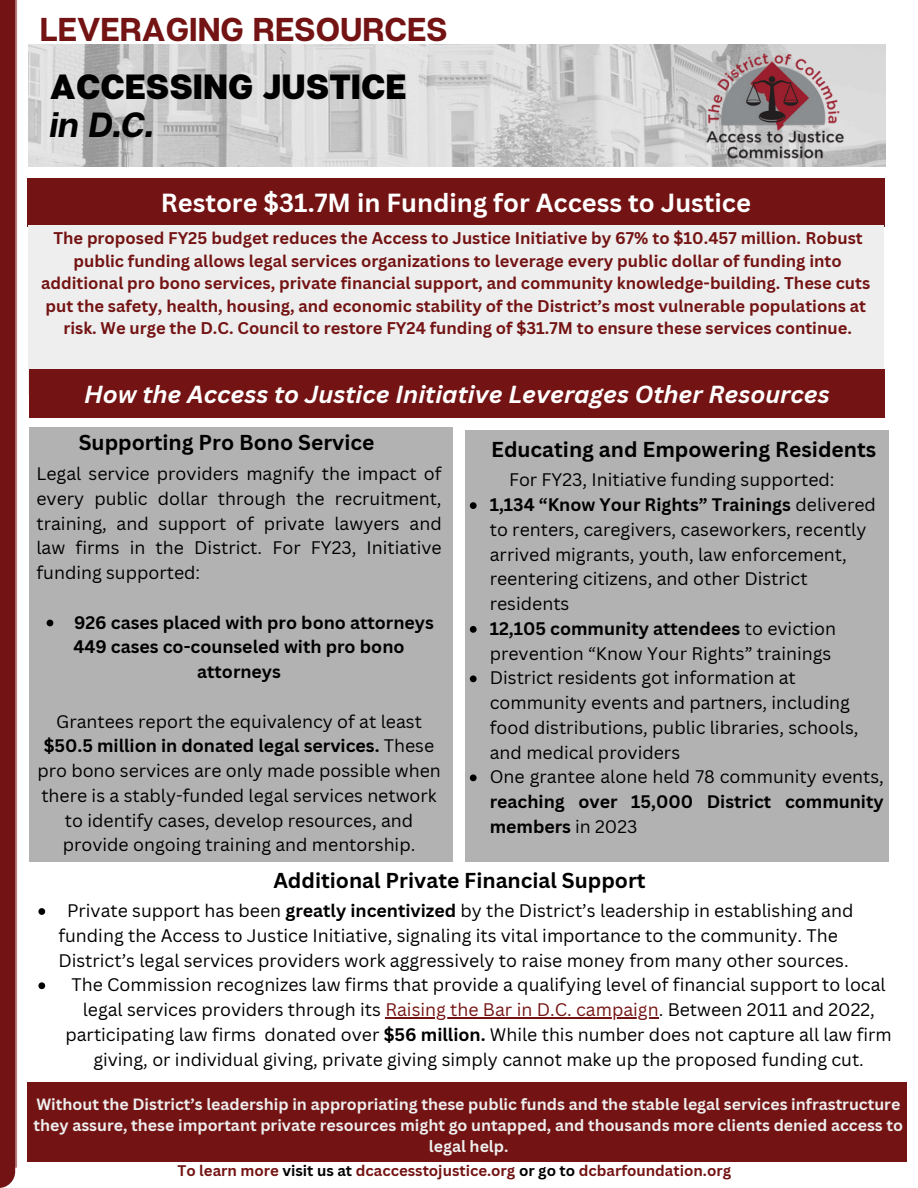
<style>
.page{position:relative;width:918px;height:1188px;background:#fff}
.page>*{position:absolute;margin:0;border:0;box-sizing:border-box;transform-origin:0 0}
.t1{font:800 34.95px "Articulat CF";color:#000}
.t2{font:italic 700 34.95px "Articulat CF";color:#000}
.t3{font:700 33px "Articulat CF";color:#741313}
.t4{font:700 25.5px "Canva Sans";color:#fff}
.t5{font:italic 700 24px "Canva Sans";color:#fff}
.t6{font:700 21px "Canva Sans";color:#000}
.t7{font:17.7px/24.8px "Canva Sans";color:#000}
.t8{font:700 17.7px/24.8px "Canva Sans";color:#000;text-align:center}
.t9{font:700 16.5px/22.5px "Canva Sans";color:#741313;text-align:center}
.t10{font:700 15.9px/21.3px "Canva Sans";color:#eee;text-align:center}
.t11{font:700 15px "Canva Sans";color:#741313}
.s1{font-weight:700}
.s2{color:#741313}
.s3{color:#000}
</style>
<div class="page">
<img style="left:29px;top:45px;width:857px;height:121px">
<img style="left:702px;top:48px;width:146px;height:116px">
<svg style="left:0;top:0;width:17px;height:1188px;background:#7b1f1f"></svg>
<div style="left:27px;top:178px;width:858px;height:48px;background:#741313"></div>
<div style="left:28px;top:225px;width:856px;height:169px;background:#eee"></div>
<div style="left:29px;top:369px;width:856px;height:49px;background:#741313"></div>
<div style="left:27px;top:1082px;width:880px;height:80px;background:#741313"></div>
<div style="left:29px;top:427px;width:424px;height:435px;background:#b2b2b2"></div>
<svg style="left:47px;top:620px;width:6px;height:6px"></svg>
<div style="left:465px;top:431px;width:423px;height:431px;background:#b2b2b2"></div>
<svg style="left:470px;top:502px;width:7px;height:7px"></svg>
<svg style="left:470px;top:626px;width:7px;height:7px"></svg>
<svg style="left:470px;top:675px;width:7px;height:7px"></svg>
<svg style="left:470px;top:774px;width:7px;height:7px"></svg>
<svg style="left:38px;top:908px;width:7px;height:7px"></svg>
<svg style="left:38px;top:982px;width:7px;height:7px"></svg>
<hr style="left:385px;top:1017px;width:274px;height:1px;background:#741313">
<h3 class="t3" style="left:40px;top:9px;width:410px">LEVERAGING RESOURCES</h3>
<h3 class="t1" style="left:50px;top:64px;width:358px">ACCESSING JUSTICE</h3>
<h5 class="t2" style="left:50px;top:103px;width:105px">in D.C.</h5>
<h1 class="t4" style="left:161px;top:185px;width:592px">Restore $31.7M in Funding for Access to Justice</h1>
<h2 class="t9" style="left:41px;top:227px;width:830px">The proposed FY25 budget reduces the Access to Justice Initiative by 67% to $10.457 million. Robust public funding allows legal services organizations to leverage every public dollar of funding into additional pro bono services, private financial support, and community knowledge-building. These cuts put the safety, health, housing, and economic stability of the District’s most vulnerable populations at risk. We urge the D.C. Council to restore FY24 funding of $31.7M to ensure these services continue.</h2>
<h4 class="t5" style="left:84px;top:377px;width:747px">How the Access to Justice Initiative Leverages Other Resources</h4>
<h3 class="t6" style="left:79px;top:427px;width:297px">Supporting Pro Bono Service</h3>
<h4 class="t7" style="left:36px;top:461px;width:407px;text-align:justify">Legal service providers magnify the impact of every public dollar through the recruitment, training, and support of private lawyers and law firms in the District. For FY23, Initiative funding supported:</h4>
<h4 class="t8" style="left:74px;top:609px;width:361px">926 cases placed with pro bono attorneys</h4>
<h6 class="t8" style="left:73px;top:634px;width:333px">449 cases co-counseled with pro bono attorneys</h6>
<p class="t7" style="left:37px;top:708px;width:405px;text-align:center">Grantees report the equivalency of at least <span class="s1">$50.5 million in donated legal services.</span> These pro bono services are only made possible when there is a stably-funded legal services network to identify cases, develop resources, and provide ongoing training and mentorship.</p>
<p class="t6" style="left:491px;top:435px;width:387px">Educating and Empowering Residents</p>
<h5 class="t7" style="left:509px;top:467px;width:327px">For FY23, Initiative funding supported:</h5>
<p class="t7" style="left:490px;top:492px;width:388px"><span class="s1">1,134 “Know Your Rights” Trainings</span> delivered to renters, caregivers, caseworkers, recently arrived migrants, youth, law enforcement, reentering citizens, and other District residents</p>
<p class="t7" style="left:490px;top:616px;width:348px"><span class="s1">12,105 community attendees</span> to eviction prevention “Know Your Rights” trainings</p>
<p class="t7" style="left:490px;top:665px;width:370px">District residents got information at community events and partners, including food distributions, public libraries, schools, and medical providers</p>
<p class="t7" style="left:490px;top:764px;width:396px;text-align:justify">One grantee alone held 78 community events, <span class="s1">reaching over 15,000 District community members</span> in 2023</p>
<p class="t6" style="left:273px;top:866px;width:374px">Additional Private Financial Support</p>
<p class="t7" style="left:58px;top:898px;width:797px;text-indent:9px">Private support has been <span class="s1">greatly incentivized</span> by the District’s leadership in establishing and funding the Access to Justice Initiative, signaling its vital importance to the community. The<br>District’s legal services providers work aggressively to raise money from many other sources.</p>
<p class="t7" style="left:71px;top:972px;width:816px;text-align:center">The Commission recognizes law firms that provide a qualifying level of financial support to local legal services providers through its <span class="s2">Raising the Bar in D.C. campaign</span>. Between 2011 and 2022,</p>
<p class="t7" style="left:65px;top:1022px;width:828px;text-align:center">participating law firms donated over <span class="s1">$56 million.</span> While this number does not capture all law firm giving, or individual giving, private giving simply cannot make up the proposed funding cut.</p>
<h4 class="t10" style="left:33px;top:1093px;width:871px">Without the District’s leadership in appropriating these public funds and the stable legal services infrastructure they assure, these important private resources might go untapped, and thousands more clients denied access to legal help.</h4>
<p class="t11" style="left:178px;top:1160px;width:555px">To learn more <span class="s3">visit us at</span> dcaccesstojustice.org <span class="s3">or go to</span> dcbarfoundation.org</p>
</div>
